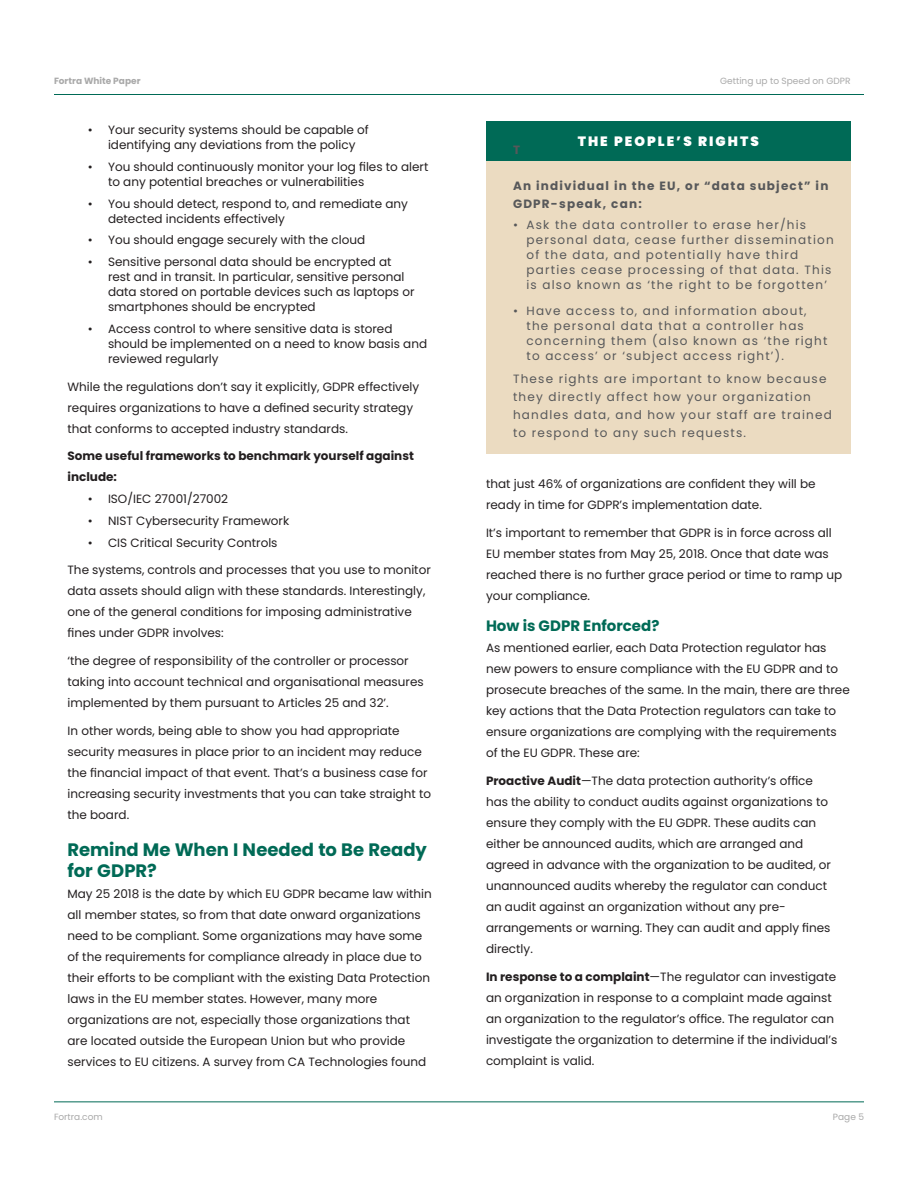
<style>
.page{position:relative;width:918px;height:1188px;background:#fff}
.page>*{position:absolute;margin:0;border:0;box-sizing:border-box;transform-origin:0 0}
.FTA_H1{font:700 18px/21px "Poppins";color:#006a56}
.FTA_H2{font:700 15px "Poppins";color:#006a56}
.Interior_Sidebar_Header__white_on_Forest{font:900 13.5px "Poppins";letter-spacing:.15em;color:#fff}
.t1{font:12px/21px "Poppins";color:#231f20}
.Interior_Sidebar_Body{font:12px/15px "Poppins";letter-spacing:.1em;color:#57585a}
.FTA_Bullet_Intro__optional{font:700 12px/21px "Poppins";color:#231f20}
.Interior_Sidebar_Bullet_Intro{font:700 12px/18px "Poppins";letter-spacing:.1em;color:#57585a}
.t2{font:9px "Poppins";color:#a9a9a9}
.t3{font:700 9px "Poppins";color:#a9a9a9}
.s1{font-weight:700}
</style>
<div class="page">
<hr style="left:54px;top:94px;width:810px;height:1px;background:#006a56">
<hr style="left:54px;top:1101px;width:810px;height:1px;background:#006a56">
<div style="left:486px;top:122px;width:364px;height:332px;background:#ebdbc1"></div>
<div style="left:486px;top:122px;width:364px;height:39px;background:#006a56"></div>
<p class="t3" style="left:54px;top:75px;width:88px">Fortra White Paper</p>
<p class="t2" style="left:720px;top:75px;width:132px">Getting up to Speed on GDPR</p>
<p class="t1" style="left:88px;top:122px;width:282px;line-height:15px;text-align:center">• Your security systems should be capable of identifying any deviations from the policy</p>
<p class="t1" style="left:108px;top:159px;width:322px;line-height:15px;text-indent:-20px">• You should continuously monitor your log files to alert to any potential breaches or vulnerabilities</p>
<p class="t1" style="left:108px;top:196px;width:301px;line-height:15px;text-indent:-20px">• You should detect, respond to, and remediate any detected incidents effectively</p>
<p class="t1" style="left:88px;top:230px;width:279px">• You should engage securely with the cloud</p>
<p class="t1" style="left:108px;top:254px;width:308px;line-height:15px;text-indent:-20px">• Sensitive personal data should be encrypted at rest and in transit. In particular, sensitive personal data stored on portable devices such as laptops or smartphones should be encrypted</p>
<p class="t1" style="left:108px;top:321px;width:321px;line-height:15px;text-indent:-20px">• Access control to where sensitive data is stored should be implemented on a need to know basis and reviewed regularly</p>
<p class="t1" style="left:68px;top:376px;width:353px">While the regulations don’t say it explicitly, GDPR effectively requires organizations to have a defined security strategy that conforms to accepted industry standards.</p>
<p class="FTA_Bullet_Intro__optional" style="left:68px;top:446px;width:348px">Some useful frameworks to benchmark yourself against include:</p>
<p class="t1" style="left:88px;top:488px;width:142px">• ISO/IEC 27001/27002</p>
<p class="t1" style="left:88px;top:510px;width:203px">• NIST Cybersecurity Framework</p>
<p class="t1" style="left:88px;top:532px;width:191px">• CIS Critical Security Controls</p>
<p class="t1" style="left:68px;top:560px;width:365px">The systems, controls and processes that you use to monitor data assets should align with these standards. Interestingly, one of the general conditions for imposing administrative fines under GDPR involves:</p>
<p class="t1" style="left:68px;top:650px;width:358px">‘the degree of responsibility of the controller or processor taking into account technical and organisational measures implemented by them pursuant to Articles 25 and 32’.</p>
<p class="t1" style="left:68px;top:720px;width:365px">In other words, being able to show you had appropriate security measures in place prior to an incident may reduce the financial impact of that event. That’s a business case for increasing security investments that you can take straight to the board.</p>
<p class="FTA_H1" style="left:68px;top:839px;width:361px">Remind Me When I Needed to Be Ready for GDPR?</p>
<p class="t1" style="left:68px;top:883px;width:366px">May 25 2018 is the date by which EU GDPR became law within all member states, so from that date onward organizations need to be compliant. Some organizations may have some of the requirements for compliance already in place due to their efforts to be compliant with the existing Data Protection laws in the EU member states. However, many more organizations are not, especially those organizations that are located outside the European Union but who provide services to EU citizens. A survey from CA Technologies found</p>
<p class="Interior_Sidebar_Header__white_on_Forest" style="left:578px;top:134px;width:183px">THE PEOPLE’S RIGHTS</p>
<p class="Interior_Sidebar_Bullet_Intro" style="left:513px;top:141px;width:9px">T</p>
<p class="Interior_Sidebar_Bullet_Intro" style="left:513px;top:177px;width:317px">An individual in the EU, or “data subject” in<br>GDPR-speak, can:</p>
<p class="Interior_Sidebar_Body" style="left:526px;top:218px;width:309px;text-indent:-14px">• Ask the data controller to erase her/his personal data, cease further dissemination of the data, and potentially have third parties cease processing of that data. This is also known as ‘the right to be forgotten’</p>
<p class="Interior_Sidebar_Body" style="left:526px;top:304px;width:302px;text-indent:-14px">• Have access to, and information about, the personal data that a controller has concerning them (also known as ‘the right to access’ or ‘subject access right’).</p>
<p class="Interior_Sidebar_Body" style="left:513px;top:370px;width:320px;line-height:18px">These rights are important to know because they directly affect how your organization handles data, and how your staff are trained to respond to any such requests.</p>
<p class="t1" style="left:486px;top:473px;width:331px">that just 46% of organizations are confident they will be ready in time for GDPR’s implementation date.</p>
<p class="t1" style="left:486px;top:522px;width:358px">It’s important to remember that GDPR is in force across all EU member states from May 25, 2018. Once that date was reached there is no further grace period or time to ramp up your compliance.</p>
<p class="FTA_H2" style="left:486px;top:617px;width:175px">How is GDPR Enforced?</p>
<p class="t1" style="left:486px;top:637px;width:365px">As mentioned earlier, each Data Protection regulator has new powers to ensure compliance with the EU GDPR and to prosecute breaches of the same. In the main, there are three key actions that the Data Protection regulators can take to ensure organizations are complying with the requirements of the EU GDPR. These are:</p>
<p class="t1" style="left:486px;top:770px;width:347px"><span class="s1">Proactive Audit</span>—The data protection authority’s office has the ability to conduct audits against organizations to ensure they comply with the EU GDPR. These audits can either be announced audits, which are arranged and agreed in advance with the organization to be audited, or unannounced audits whereby the regulator can conduct an audit against an organization without any pre&shy;arrangements or warning. They can audit and apply fines directly.</p>
<p class="t1" style="left:486px;top:966px;width:353px"><span class="s1">In response to a complaint</span>—The regulator can investigate an organization in response to a complaint made against an organization to the regulator’s office. The regulator can investigate the organization to determine if the individual’s complaint is valid.</p>
<p class="t2" style="left:54px;top:1112px;width:50px">Fortra.com</p>
<p class="t2" style="left:833px;top:1112px;width:33px">Page 5</p>
</div>
